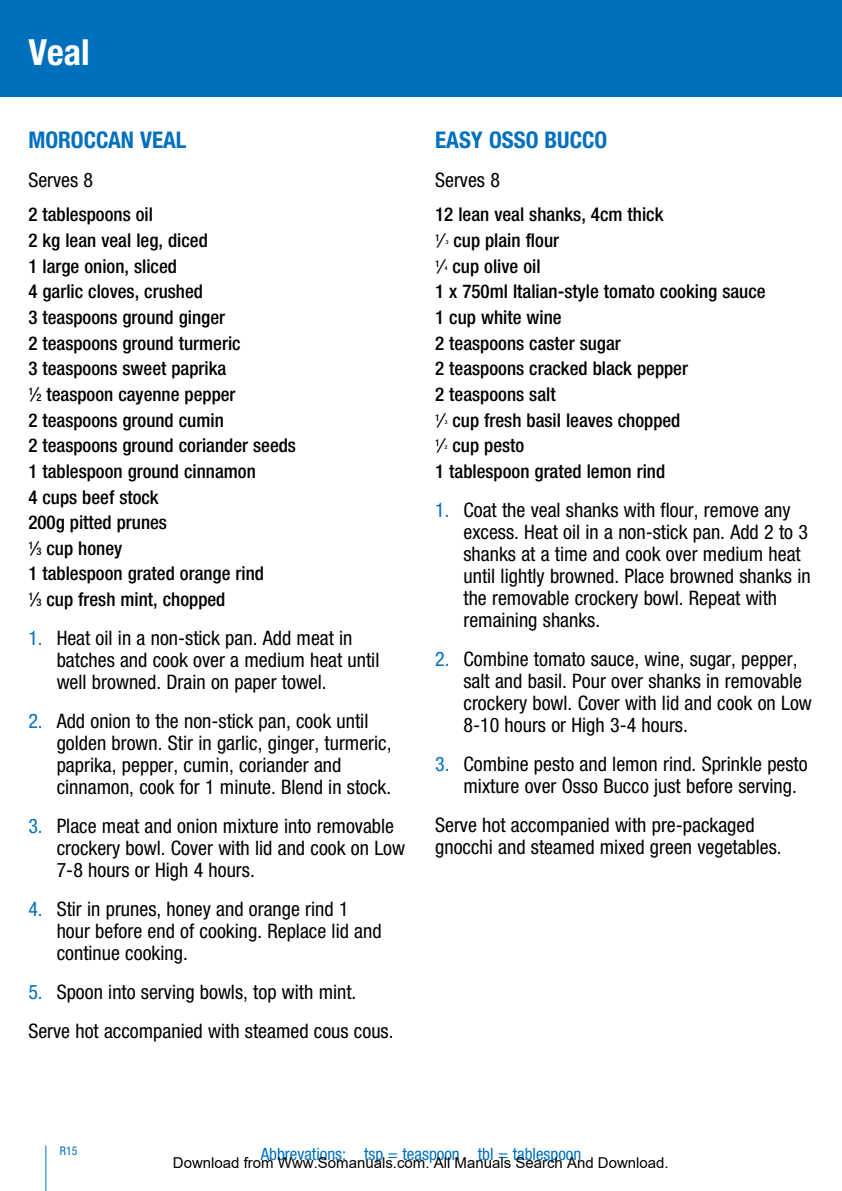
<style>
.page{position:relative;width:842px;height:1191px;background:#fff}
.page>*{position:absolute;margin:0;border:0;box-sizing:border-box;transform-origin:0 0}
.t1{font:700 condensed 36px "Helvetica Neue";color:#fff}
.t2{font:700 condensed 23px "Helvetica Neue";color:#0070bd}
.t3{font:condensed 20px/22px "Helvetica Neue";color:#000}
.t4{font:500 condensed 19px/25.6px "Helvetica Neue";color:#000}
.t5{font:condensed 17px "Helvetica Neue";color:#0070bd}
.t6{font:15px "Arial";color:#000}
.t7{font:condensed 12px "Helvetica Neue";color:#0070bd}
.t8{font:500 condensed 9.6px "Helvetica Neue";color:#000}
.t9{font:500 condensed 5.6px "Helvetica Neue";color:#000}
.s1{font-size:10.4px}
.s2{color:#0070bd}
.s3{font-size:19px}
</style>
<div class="page">
<div style="left:0;top:0;width:842px;height:96px;background:#0070bd"></div>
<hr style="left:45px;top:1145px;width:1px;height:46px;background:#0070bd">
<h1 class="t1" style="left:28px;top:31px;width:63px">VEAL</h1>
<p class="t2" style="left:28px;top:126px;width:69px">MOROCCAN</p>
<p class="t2" style="left:140px;top:126px;width:48px">VEAL</p>
<p class="t3" style="left:28px;top:169px;width:66px">Serves 8</p>
<p class="t4" style="left:28px;top:202px;width:269px">2 tablespoons oil<br>2 kg lean veal leg, diced<br>1 large onion, sliced<br>4 garlic cloves, crushed<br>3 teaspoons ground ginger<br>2 teaspoons ground turmeric<br>3 teaspoons sweet paprika<br><sup>1</sup>⁄<span class="s1">2</span> teaspoon cayenne pepper<br>2 teaspoons ground cumin<br>2 teaspoons ground coriander seeds<br>1 tablespoon ground cinnamon<br>4 cups beef stock<br>200g pitted prunes<br><sup>1</sup>⁄<span class="s1">3</span> cup honey<br>1 tablespoon grated orange rind<br><sup>1</sup>⁄<span class="s1">3</span> cup fresh mint, chopped</p>
<p class="t3" style="left:57px;top:627px;width:324px;text-indent:-28px"><span class="s2">1.</span> Heat oil in a non-stick pan. Add meat in batches and cook over a medium heat until well browned. Drain on paper towel.</p>
<p class="t3" style="left:57px;top:710px;width:336px;text-indent:-28px"><span class="s2">2.</span> Add onion to the non-stick pan, cook until golden brown. Stir in garlic, ginger, turmeric, paprika, pepper, cumin, coriander and cinnamon, cook for 1 minute. Blend in stock.</p>
<p class="t3" style="left:57px;top:815px;width:350px;text-indent:-28px"><span class="s2">3.</span> Place meat and onion mixture into removable crockery bowl. Cover with lid and cook on Low<br>7-8 hours or High 4 hours.</p>
<p class="t3" style="left:57px;top:898px;width:327px;text-indent:-28px"><span class="s2">4.</span> Stir in prunes, honey and orange rind 1 hour before end of cooking. Replace lid and continue cooking.</p>
<p class="t3" style="left:28px;top:972px;width:367px;line-height:39px"><span class="s2">5.</span> Spoon into serving bowls, top with mint.<br>Serve hot accompanied with steamed cous cous.</p>
<p class="t2" style="left:435px;top:126px;width:173px">EASY OSSO BUCCO</p>
<p class="t3" style="left:435px;top:169px;width:66px">Serves 8</p>
<p class="t4" style="left:435px;top:202px;width:230px">12 lean veal shanks, 4cm thick</p>
<p class="t8" style="left:435px;top:232px;width:9px">1<span class="s3">⁄</span></p>
<p class="t9" style="left:446px;top:239px;width:4px">3</p>
<p class="t4" style="left:453px;top:227px;width:107px">cup plain flour</p>
<p class="t8" style="left:435px;top:258px;width:9px">1<span class="s3">⁄</span></p>
<p class="t9" style="left:445px;top:264px;width:4px">4</p>
<p class="t4" style="left:435px;top:253px;width:332px;text-indent:17px">cup olive oil<br>1 x 750ml Italian-style tomato cooking sauce<br>1 cup white wine<br>2 teaspoons caster sugar<br>2 teaspoons cracked black pepper<br>2 teaspoons salt</p>
<p class="t8" style="left:435px;top:411px;width:9px">1<span class="s3">⁄</span></p>
<p class="t9" style="left:445px;top:418px;width:4px">3</p>
<p class="t4" style="left:452px;top:407px;width:229px">cup fresh basil leaves chopped</p>
<p class="t8" style="left:435px;top:437px;width:9px">1<span class="s3">⁄</span></p>
<p class="t9" style="left:445px;top:444px;width:4px">2</p>
<p class="t4" style="left:435px;top:432px;width:232px;text-indent:17px">cup pesto<br>1 tablespoon grated lemon rind</p>
<p class="t3" style="left:463px;top:499px;width:349px;text-indent:-28px"><span class="s2">1.</span> Coat the veal shanks with flour, remove any excess. Heat oil in a non-stick pan. Add 2 to 3 shanks at a time and cook over medium heat until lightly browned. Place browned shanks in the removable crockery bowl. Repeat with remaining shanks.</p>
<p class="t3" style="left:463px;top:648px;width:350px;text-indent:-28px"><span class="s2">2.</span> Combine tomato sauce, wine, sugar, pepper, salt and basil. Pour over shanks in removable crockery bowl. Cover with lid and cook on Low 8-10 hours or High 3-4 hours.</p>
<p class="t3" style="left:463px;top:753px;width:346px;text-indent:-28px"><span class="s2">3.</span> Combine pesto and lemon rind. Sprinkle pesto mixture over Osso Bucco just before serving.</p>
<p class="t3" style="left:435px;top:814px;width:348px">Serve hot accompanied with pre-packaged gnocchi and steamed mixed green vegetables.</p>
<p class="t7" style="left:60px;top:1143px;width:19px">R15</p>
<p class="t5" style="left:261px;top:1143px;width:322px">Abbrevations: tsp = teaspoon tbl = tablespoon</p>
<p class="t6" style="left:173px;top:1154px;width:497px">Download from Www.Somanuals.com. All Manuals Search And Download.</p>
</div>
